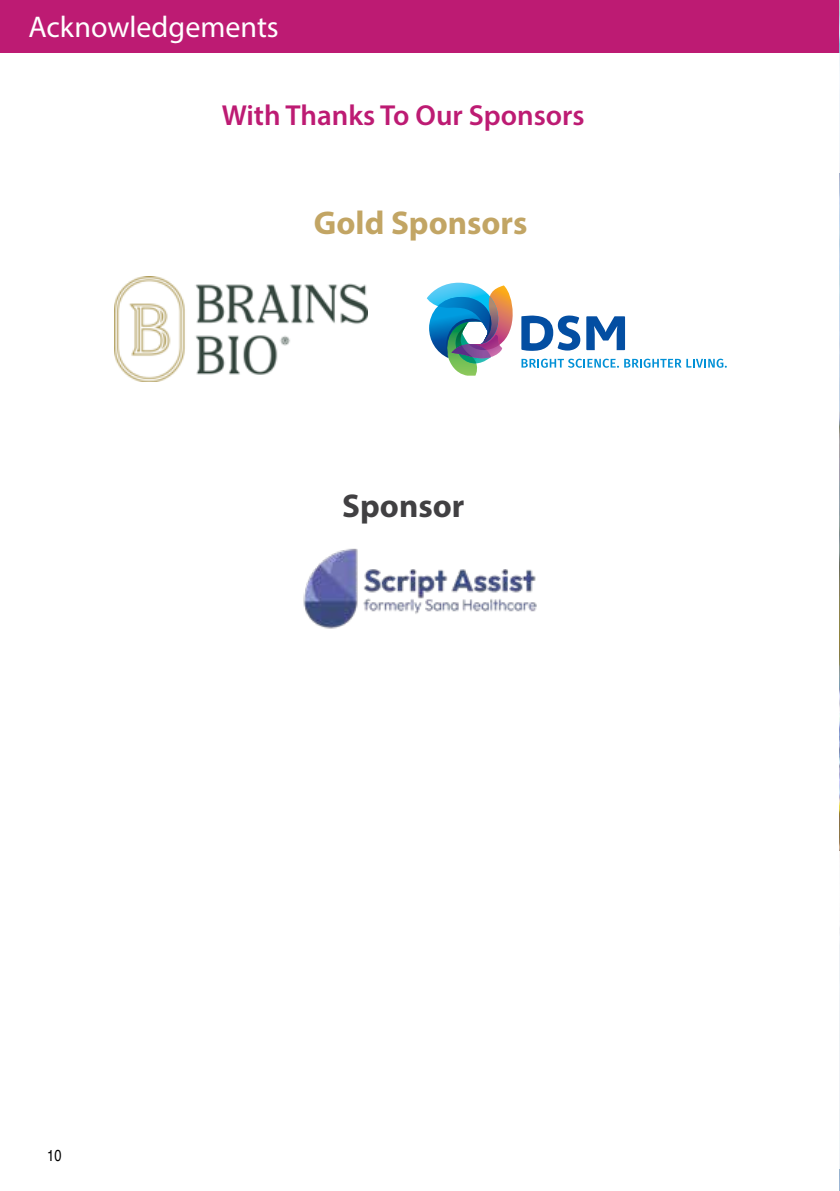
<style>
.page{position:relative;width:840px;height:1191px;background:#fff}
.page>*{position:absolute;margin:0;border:0;box-sizing:border-box;transform-origin:0 0}
.t1{font:700 33px "Myriad Pro";color:#c2a564}
.t2{font:700 33px "Myriad Pro";color:#414042}
.t3{font:30px "Myriad Pro";color:#fff}
.t4{font:600 29px "Myriad Pro";color:#bd1b73}
.t5{font:16px "Helvetica";color:#000;scale:.8 1}
</style>
<div class="page">
<div style="left:0;top:0;width:839px;height:52px;background:#bd1b73"></div>
<img style="left:303px;top:548px;width:234px;height:81px">
<img style="left:114px;top:277px;width:253px;height:104px">
<svg style="left:426px;top:283px;width:300px;height:93px"></svg>
<img style="left:839px;top:0;width:1px;height:1191px">
<hr style="left:839px;top:54px;width:1px;height:119px;background:#fff">
<hr style="left:839px;top:850px;width:1px;height:318px;background:#fff">
<p class="t3" style="left:28px;top:8px;width:252px">Acknowledgements</p>
<p class="t4" style="left:222px;top:97px;width:364px">With Thanks To Our Sponsors</p>
<p class="t1" style="left:313px;top:201px;width:215px">Gold Sponsors</p>
<p class="t5" style="left:47px;top:1142px;width:19px">10</p>
<p class="t2" style="left:342px;top:484px;width:123px">Sponsor</p>
</div>
